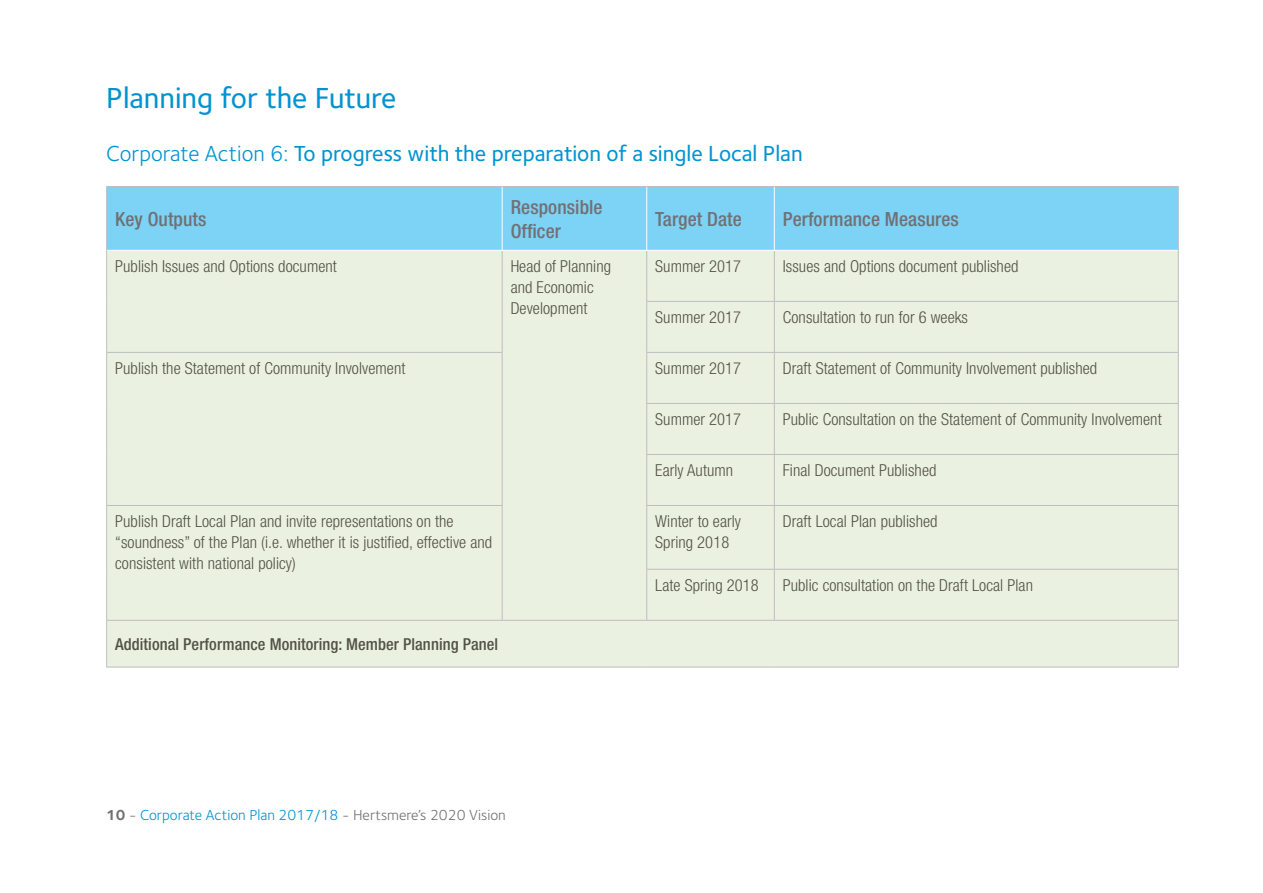
<style>
.page{position:relative;width:1263px;height:893px;background:#fff}
.page>*{position:absolute;margin:0;border:0;box-sizing:border-box;transform-origin:0 0}
.heading{font:500 30px "Foundry Sterling";color:#0093d0}
.corporate_action{font:500 22.5px "Foundry Sterling";color:#0093d0}
.table_txt_top{font:500 condensed 19.5px/24px "Helvetica Neue";letter-spacing:.005em;color:#717074}
.table_txt{font:300 condensed 16.5px/21px "Helvetica Neue";letter-spacing:.005em;color:#535249}
.table_txt_2{font:500 condensed 16.5px "Helvetica Neue";letter-spacing:.005em;color:#535249}
.t1{font:15px "Foundry Sterling";color:#0093d0}
.s1{font-weight:400}
.s2{font-weight:700;color:#717074}
.s3{color:#717074}
</style>
<div class="page">
<div style="left:107px;top:187px;width:1071px;height:63px;background:#7cd3f6"></div>
<div style="left:107px;top:251px;width:1071px;height:416px;background:#ebf1e0"></div>
<hr style="left:502px;top:251px;width:1px;height:50px;background:#bcbdc0">
<hr style="left:502px;top:301px;width:1px;height:51px;background:#bcbdc0">
<hr style="left:646px;top:251px;width:1px;height:50px;background:#bcbdc0">
<hr style="left:774px;top:251px;width:1px;height:50px;background:#bcbdc0">
<hr style="left:646px;top:301px;width:128px;height:1px;background:#bcbdc0">
<hr style="left:646px;top:302px;width:1px;height:50px;background:#bcbdc0">
<hr style="left:774px;top:301px;width:405px;height:1px;background:#bcbdc0">
<hr style="left:774px;top:302px;width:1px;height:50px;background:#bcbdc0">
<hr style="left:106px;top:352px;width:396px;height:1px;background:#bcbdc0">
<hr style="left:502px;top:353px;width:1px;height:50px;background:#bcbdc0">
<hr style="left:502px;top:403px;width:1px;height:51px;background:#bcbdc0">
<hr style="left:502px;top:454px;width:1px;height:51px;background:#bcbdc0">
<hr style="left:646px;top:352px;width:128px;height:1px;background:#bcbdc0">
<hr style="left:646px;top:353px;width:1px;height:50px;background:#bcbdc0">
<hr style="left:774px;top:352px;width:405px;height:1px;background:#bcbdc0">
<hr style="left:774px;top:353px;width:1px;height:50px;background:#bcbdc0">
<hr style="left:646px;top:403px;width:128px;height:1px;background:#bcbdc0">
<hr style="left:646px;top:404px;width:1px;height:50px;background:#bcbdc0">
<hr style="left:774px;top:403px;width:405px;height:1px;background:#bcbdc0">
<hr style="left:774px;top:404px;width:1px;height:50px;background:#bcbdc0">
<hr style="left:646px;top:454px;width:128px;height:1px;background:#bcbdc0">
<hr style="left:646px;top:455px;width:1px;height:50px;background:#bcbdc0">
<hr style="left:774px;top:454px;width:405px;height:1px;background:#bcbdc0">
<hr style="left:774px;top:455px;width:1px;height:50px;background:#bcbdc0">
<hr style="left:106px;top:505px;width:396px;height:1px;background:#bcbdc0">
<hr style="left:502px;top:506px;width:1px;height:63px;background:#bcbdc0">
<hr style="left:502px;top:569px;width:1px;height:51px;background:#bcbdc0">
<hr style="left:646px;top:505px;width:128px;height:1px;background:#bcbdc0">
<hr style="left:646px;top:506px;width:1px;height:63px;background:#bcbdc0">
<hr style="left:774px;top:505px;width:405px;height:1px;background:#bcbdc0">
<hr style="left:774px;top:506px;width:1px;height:63px;background:#bcbdc0">
<hr style="left:646px;top:569px;width:128px;height:1px;background:#bcbdc0">
<hr style="left:646px;top:570px;width:1px;height:50px;background:#bcbdc0">
<hr style="left:774px;top:569px;width:405px;height:1px;background:#bcbdc0">
<hr style="left:774px;top:570px;width:1px;height:50px;background:#bcbdc0">
<hr style="left:106px;top:620px;width:396px;height:1px;background:#bcbdc0">
<hr style="left:502px;top:620px;width:145px;height:1px;background:#bcbdc0">
<hr style="left:647px;top:620px;width:127px;height:1px;background:#bcbdc0">
<hr style="left:774px;top:620px;width:405px;height:1px;background:#bcbdc0">
<hr style="left:502px;top:187px;width:1px;height:63px;background:#fff">
<hr style="left:646px;top:187px;width:1px;height:63px;background:#fff">
<hr style="left:774px;top:187px;width:1px;height:63px;background:#fff">
<hr style="left:106px;top:186px;width:396px;height:1px;background:#bcbdc0">
<hr style="left:106px;top:187px;width:1px;height:63px;background:#bcbdc0">
<hr style="left:502px;top:186px;width:145px;height:1px;background:#bcbdc0">
<hr style="left:647px;top:186px;width:127px;height:1px;background:#bcbdc0">
<hr style="left:774px;top:186px;width:405px;height:1px;background:#bcbdc0">
<hr style="left:1178px;top:187px;width:1px;height:63px;background:#bcbdc0">
<hr style="left:106px;top:250px;width:1px;height:51px;background:#bcbdc0">
<hr style="left:106px;top:301px;width:1px;height:51px;background:#bcbdc0">
<hr style="left:1178px;top:250px;width:1px;height:51px;background:#bcbdc0">
<hr style="left:1178px;top:302px;width:1px;height:50px;background:#bcbdc0">
<hr style="left:106px;top:353px;width:1px;height:50px;background:#bcbdc0">
<hr style="left:106px;top:403px;width:1px;height:51px;background:#bcbdc0">
<hr style="left:106px;top:454px;width:1px;height:51px;background:#bcbdc0">
<hr style="left:1178px;top:353px;width:1px;height:50px;background:#bcbdc0">
<hr style="left:1178px;top:404px;width:1px;height:50px;background:#bcbdc0">
<hr style="left:1178px;top:455px;width:1px;height:50px;background:#bcbdc0">
<hr style="left:106px;top:506px;width:1px;height:63px;background:#bcbdc0">
<hr style="left:106px;top:569px;width:1px;height:51px;background:#bcbdc0">
<hr style="left:1178px;top:506px;width:1px;height:63px;background:#bcbdc0">
<hr style="left:1178px;top:570px;width:1px;height:50px;background:#bcbdc0">
<hr style="left:106px;top:621px;width:1px;height:46px;background:#bcbdc0">
<hr style="left:1178px;top:621px;width:1px;height:46px;background:#bcbdc0">
<hr style="left:106px;top:667px;width:396px;height:1px;background:#bcbdc0">
<hr style="left:502px;top:667px;width:145px;height:1px;background:#bcbdc0">
<hr style="left:647px;top:667px;width:127px;height:1px;background:#bcbdc0">
<hr style="left:774px;top:667px;width:405px;height:1px;background:#bcbdc0">
<p class="heading" style="left:106px;top:81px;width:292px">Planning for the Future</p>
<p class="corporate_action" style="left:106px;top:140px;width:698px"><span class="s1">Corporate Action 6:</span> To progress with the preparation of a single Local Plan</p>
<p class="table_txt_top" style="left:115px;top:207px;width:93px">Key Outputs</p>
<p class="table_txt_top" style="left:511px;top:195px;width:93px">Responsible<br>Officer</p>
<p class="table_txt_top" style="left:655px;top:207px;width:88px">Target Date</p>
<p class="table_txt_top" style="left:783px;top:207px;width:177px">Performance Measures</p>
<p class="table_txt" style="left:115px;top:255px;width:223px">Publish Issues and Options document</p>
<p class="table_txt" style="left:511px;top:255px;width:102px">Head of Planning and Economic<br>Development</p>
<p class="table_txt" style="left:655px;top:255px;width:87px">Summer 2017</p>
<p class="table_txt" style="left:783px;top:255px;width:237px">Issues and Options document published</p>
<p class="table_txt" style="left:655px;top:307px;width:87px">Summer 2017</p>
<p class="table_txt" style="left:783px;top:307px;width:187px">Consultation to run for 6 weeks</p>
<p class="table_txt" style="left:115px;top:358px;width:292px">Publish the Statement of Community Involvement</p>
<p class="table_txt" style="left:655px;top:358px;width:87px">Summer 2017</p>
<p class="table_txt" style="left:783px;top:358px;width:316px">Draft Statement of Community Involvement published</p>
<p class="table_txt" style="left:655px;top:409px;width:87px">Summer 2017</p>
<p class="table_txt" style="left:783px;top:409px;width:380px">Public Consultation on the Statement of Community Involvement</p>
<p class="table_txt" style="left:655px;top:460px;width:79px">Early Autumn</p>
<p class="table_txt" style="left:783px;top:460px;width:155px">Final Document Published</p>
<p class="table_txt" style="left:115px;top:511px;width:379px">Publish Draft Local Plan and invite representations on the “soundness” of the Plan (i.e. whether it is justified, effective and consistent with national policy)</p>
<p class="table_txt" style="left:655px;top:511px;width:87px">Winter to early<br>Spring 2018</p>
<p class="table_txt" style="left:783px;top:511px;width:156px">Draft Local Plan published</p>
<p class="table_txt" style="left:655px;top:574px;width:105px">Late Spring 2018</p>
<p class="table_txt" style="left:783px;top:574px;width:252px">Public consultation on the Draft Local Plan</p>
<p class="table_txt_2" style="left:115px;top:634px;width:385px">Additional Performance Monitoring: Member Planning Panel</p>
<p class="t1" style="left:106px;top:806px;width:401px"><span class="s2">10</span> <span class="s3">-</span> Corporate Action Plan 2017/18 <span class="s3">- Hertsmere’s 2020 Vision</span></p>
</div>
